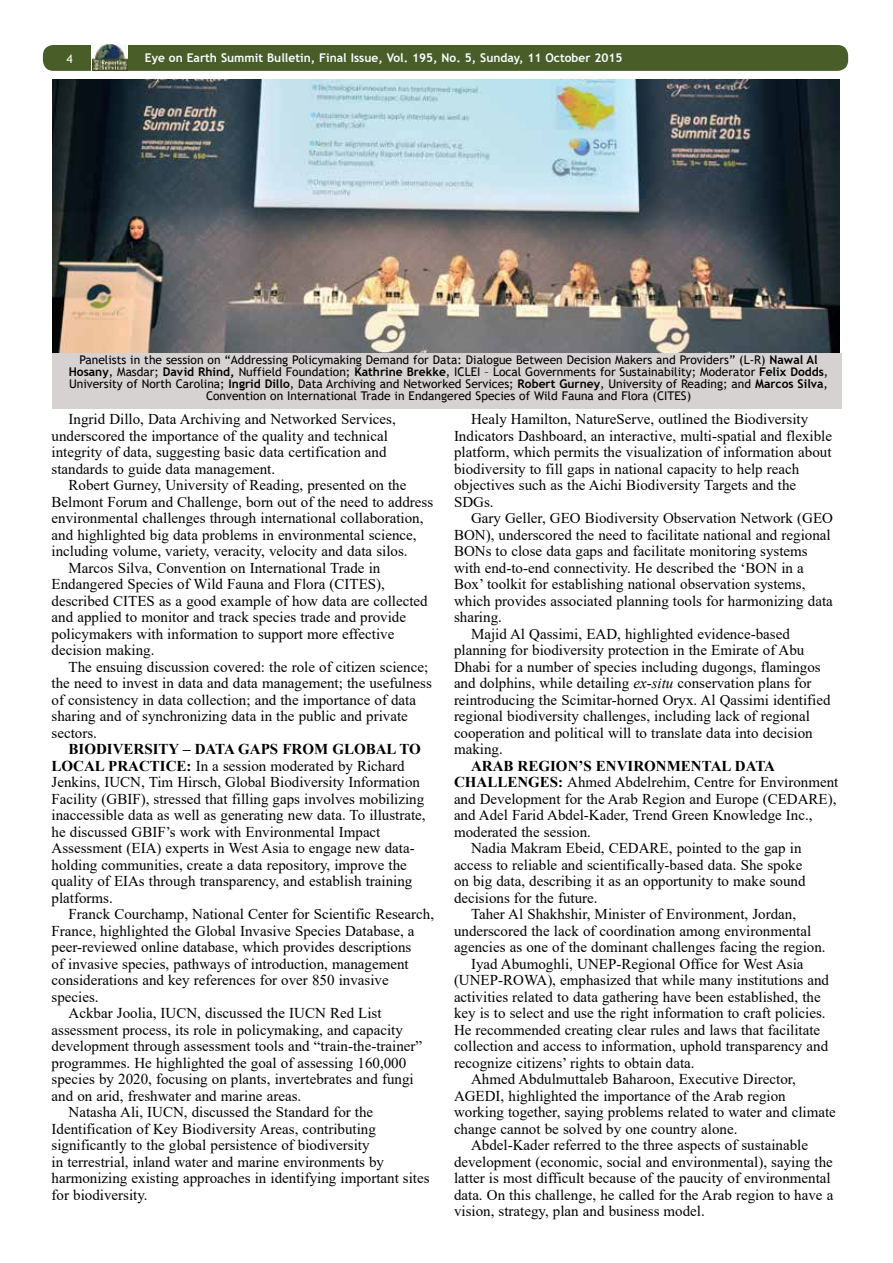
<style>
.page{position:relative;width:893px;height:1263px;background:#fff}
.page>*{position:absolute;margin:0;border:0;box-sizing:border-box;transform-origin:0 0}
.t1{font:15px/16.5px "Times New Roman";color:#000}
.t2{font:700 15px "Times New Roman";color:#000}
.t3{font:12px/12px "Trebuchet MS";color:#000;text-align:center}
.t4{font:700 12px "Trebuchet MS";color:#fafdff}
.t5{font:12px "Trebuchet MS";color:#fff}
.s1{font-weight:700}
.s2{font-style:italic}
</style>
<div class="page">
<div style="left:43px;top:45px;width:805px;height:26px;background:#485d27;border-radius:10px"></div>
<svg style="left:91px;top:45px;width:37px;height:26px"></svg>
<img style="left:92px;top:44px;width:35px;height:27px">
<img style="left:52px;top:80px;width:788px;height:273px">
<div style="left:52px;top:353px;width:790px;height:55px;background:#d6d2d1"></div>
<p class="t5" style="left:67px;top:51px;width:8px">4</p>
<p class="t4" style="left:145px;top:50px;width:479px">Eye on Earth Summit Bulletin, Final Issue, Vol. 195, No. 5, Sunday, 11 October 2015</p>
<p class="t3" style="left:69px;top:353px;width:761px">Panelists in the session on “Addressing Policymaking Demand for Data: Dialogue Between Decision Makers and Providers” (L-R) <span class="s1">Nawal Al Hosany</span>, Masdar; <span class="s1">David Rhind,</span> Nuffield Foundation; <span class="s1">Kathrine Brekke</span>, ICLEI – Local Governments for Sustainability; Moderator <span class="s1">Felix Dodds</span>, University of North Carolina; <span class="s1">Ingrid Dillo</span>, Data Archiving and Networked Services; <span class="s1">Robert Gurney</span>, University of Reading; and <span class="s1">Marcos Silva</span>, Convention on International Trade in Endangered Species of Wild Fauna and Flora (CITES)</p>
<p class="t1" style="left:52px;top:410px;width:346px;text-indent:17px">Ingrid Dillo, Data Archiving and Networked Services, underscored the importance of the quality and technical integrity of data, suggesting basic data certification and standards to guide data management.</p>
<p class="t1" style="left:69px;top:476px;width:339px">Robert Gurney, University of Reading, presented on the</p>
<p class="t1" style="left:52px;top:493px;width:383px">Belmont Forum and Challenge, born out of the need to address</p>
<p class="t1" style="left:52px;top:509px;width:373px">environmental challenges through international collaboration,</p>
<p class="t1" style="left:52px;top:526px;width:367px">and highlighted big data problems in environmental science,</p>
<p class="t1" style="left:52px;top:542px;width:358px">including volume, variety, veracity, velocity and data silos.</p>
<p class="t1" style="left:69px;top:559px;width:313px">Marcos Silva, Convention on International Trade in</p>
<p class="t1" style="left:52px;top:575px;width:335px">Endangered Species of Wild Fauna and Flora (CITES),</p>
<p class="t1" style="left:52px;top:592px;width:378px">described CITES as a good example of how data are collected</p>
<p class="t1" style="left:52px;top:608px;width:356px">and applied to monitor and track species trade and provide</p>
<p class="t1" style="left:52px;top:625px;width:344px">policymakers with information to support more effective</p>
<p class="t1" style="left:52px;top:641px;width:104px">decision making.</p>
<p class="t1" style="left:69px;top:658px;width:361px">The ensuing discussion covered: the role of citizen science;</p>
<p class="t1" style="left:52px;top:674px;width:382px">the need to invest in data and data management; the usefulness</p>
<p class="t1" style="left:52px;top:691px;width:366px">of consistency in data collection; and the importance of data</p>
<p class="t1" style="left:52px;top:707px;width:358px">sharing and of synchronizing data in the public and private</p>
<p class="t1" style="left:52px;top:724px;width:47px">sectors.</p>
<p class="t1" style="left:52px;top:740px;width:376px;text-indent:17px"><span class="s1">BIODIVERSITY – DATA GAPS FROM GLOBAL TO LOCAL PRACTICE:</span> In a session moderated by Richard Jenkins, IUCN, Tim Hirsch, Global Biodiversity Information Facility (GBIF), stressed that filling gaps involves mobilizing inaccessible data as well as generating new data. To illustrate, he discussed GBIF’s work with Environmental Impact Assessment (EIA) experts in West Asia to engage new data&shy;holding communities, create a data repository, improve the quality of EIAs through transparency, and establish training platforms.</p>
<p class="t1" style="left:69px;top:905px;width:367px">Franck Courchamp, National Center for Scientific Research,</p>
<p class="t1" style="left:52px;top:922px;width:364px">France, highlighted the Global Invasive Species Database, a</p>
<p class="t1" style="left:52px;top:938px;width:361px">peer-reviewed online database, which provides descriptions</p>
<p class="t1" style="left:52px;top:955px;width:359px">of invasive species, pathways of introduction, management</p>
<p class="t1" style="left:52px;top:971px;width:339px">considerations and key references for over 850 invasive</p>
<p class="t1" style="left:52px;top:988px;width:49px">species.</p>
<p class="t1" style="left:69px;top:1004px;width:315px">Ackbar Joolia, IUCN, discussed the IUCN Red List</p>
<p class="t1" style="left:52px;top:1021px;width:353px">assessment process, its role in policymaking, and capacity</p>
<p class="t1" style="left:52px;top:1037px;width:372px">development through assessment tools and “train-the-trainer”</p>
<p class="t1" style="left:52px;top:1054px;width:356px">programmes. He highlighted the goal of assessing 160,000</p>
<p class="t1" style="left:52px;top:1070px;width:364px">species by 2020, focusing on plants, invertebrates and fungi</p>
<p class="t1" style="left:52px;top:1087px;width:251px">and on arid, freshwater and marine areas.</p>
<p class="t1" style="left:69px;top:1103px;width:306px">Natasha Ali, IUCN, discussed the Standard for the</p>
<p class="t1" style="left:52px;top:1120px;width:326px">Identification of Key Biodiversity Areas, contributing</p>
<p class="t1" style="left:52px;top:1136px;width:320px">significantly to the global persistence of biodiversity</p>
<p class="t1" style="left:52px;top:1153px;width:334px">in terrestrial, inland water and marine environments by</p>
<p class="t1" style="left:52px;top:1169px;width:380px">harmonizing existing approaches in identifying important sites</p>
<p class="t1" style="left:52px;top:1186px;width:98px">for biodiversity.</p>
<p class="t1" style="left:454px;top:410px;width:379px;text-indent:17px">Healy Hamilton, NatureServe, outlined the Biodiversity Indicators Dashboard, an interactive, multi-spatial and flexible platform, which permits the visualization of information about biodiversity to fill gaps in national capacity to help reach objectives such as the Aichi Biodiversity Targets and the SDGs.</p>
<p class="t1" style="left:471px;top:509px;width:363px">Gary Geller, GEO Biodiversity Observation Network (GEO</p>
<p class="t1" style="left:454px;top:526px;width:378px">BON), underscored the need to facilitate national and regional</p>
<p class="t1" style="left:454px;top:542px;width:355px">BONs to close data gaps and facilitate monitoring systems</p>
<p class="t1" style="left:454px;top:559px;width:351px">with end-to-end connectivity. He described the ‘BON in a</p>
<p class="t1" style="left:454px;top:575px;width:353px">Box’ toolkit for establishing national observation systems,</p>
<p class="t1" style="left:454px;top:592px;width:380px">which provides associated planning tools for harmonizing data</p>
<p class="t1" style="left:454px;top:608px;width:49px">sharing.</p>
<p class="t1" style="left:471px;top:625px;width:320px">Majid Al Qassimi, EAD, highlighted evidence-based</p>
<p class="t1" style="left:454px;top:641px;width:352px">planning for biodiversity protection in the Emirate of Abu</p>
<p class="t1" style="left:454px;top:658px;width:368px">Dhabi for a number of species including dugongs, flamingos</p>
<p class="t1" style="left:454px;top:674px;width:359px">and dolphins, while detailing <span class="s2">ex-situ</span> conservation plans for</p>
<p class="t1" style="left:454px;top:691px;width:378px">reintroducing the Scimitar-horned Oryx. Al Qassimi identified</p>
<p class="t1" style="left:454px;top:707px;width:357px">regional biodiversity challenges, including lack of regional</p>
<p class="t1" style="left:454px;top:724px;width:360px">cooperation and political will to translate data into decision</p>
<p class="t1" style="left:454px;top:740px;width:50px">making.</p>
<p class="t2" style="left:471px;top:755px;width:306px">ARAB REGION’S ENVIRONMENTAL DATA</p>
<p class="t1" style="left:454px;top:773px;width:386px"><span class="s1">CHALLENGES:</span> Ahmed Abdelrehim, Centre for Environment</p>
<p class="t1" style="left:454px;top:790px;width:384px">and Development for the Arab Region and Europe (CEDARE),</p>
<p class="t1" style="left:454px;top:806px;width:360px">and Adel Farid Abdel-Kader, Trend Green Knowledge Inc.,</p>
<p class="t1" style="left:454px;top:823px;width:138px">moderated the session.</p>
<p class="t1" style="left:471px;top:839px;width:332px">Nadia Makram Ebeid, CEDARE, pointed to the gap in</p>
<p class="t1" style="left:454px;top:856px;width:350px">access to reliable and scientifically-based data. She spoke</p>
<p class="t1" style="left:454px;top:872px;width:353px">on big data, describing it as an opportunity to make sound</p>
<p class="t1" style="left:454px;top:889px;width:145px">decisions for the future.</p>
<p class="t1" style="left:471px;top:905px;width:327px">Taher Al Shakhshir, Minister of Environment, Jordan,</p>
<p class="t1" style="left:454px;top:922px;width:359px">underscored the lack of coordination among environmental</p>
<p class="t1" style="left:454px;top:938px;width:373px">agencies as one of the dominant challenges facing the region.</p>
<p class="t1" style="left:471px;top:955px;width:334px">Iyad Abumoghli, UNEP-Regional Office for West Asia</p>
<p class="t1" style="left:454px;top:971px;width:377px">(UNEP-ROWA), emphasized that while many institutions and</p>
<p class="t1" style="left:454px;top:988px;width:368px">activities related to data gathering have been established, the</p>
<p class="t1" style="left:454px;top:1004px;width:373px">key is to select and use the right information to craft policies.</p>
<p class="t1" style="left:454px;top:1021px;width:368px">He recommended creating clear rules and laws that facilitate</p>
<p class="t1" style="left:454px;top:1037px;width:376px">collection and access to information, uphold transparency and</p>
<p class="t1" style="left:454px;top:1054px;width:242px">recognize citizens’ rights to obtain data.</p>
<p class="t1" style="left:471px;top:1070px;width:326px">Ahmed Abdulmuttaleb Baharoon, Executive Director,</p>
<p class="t1" style="left:454px;top:1087px;width:333px">AGEDI, highlighted the importance of the Arab region</p>
<p class="t1" style="left:454px;top:1103px;width:383px">working together, saying problems related to water and climate</p>
<p class="t1" style="left:454px;top:1120px;width:285px">change cannot be solved by one country alone.</p>
<p class="t1" style="left:471px;top:1136px;width:339px">Abdel-Kader referred to the three aspects of sustainable</p>
<p class="t1" style="left:454px;top:1153px;width:380px">development (economic, social and environmental), saying the</p>
<p class="t1" style="left:454px;top:1169px;width:378px">latter is most difficult because of the paucity of environmental</p>
<p class="t1" style="left:454px;top:1186px;width:381px">data. On this challenge, he called for the Arab region to have a</p>
<p class="t1" style="left:454px;top:1202px;width:252px">vision, strategy, plan and business model.</p>
</div>
